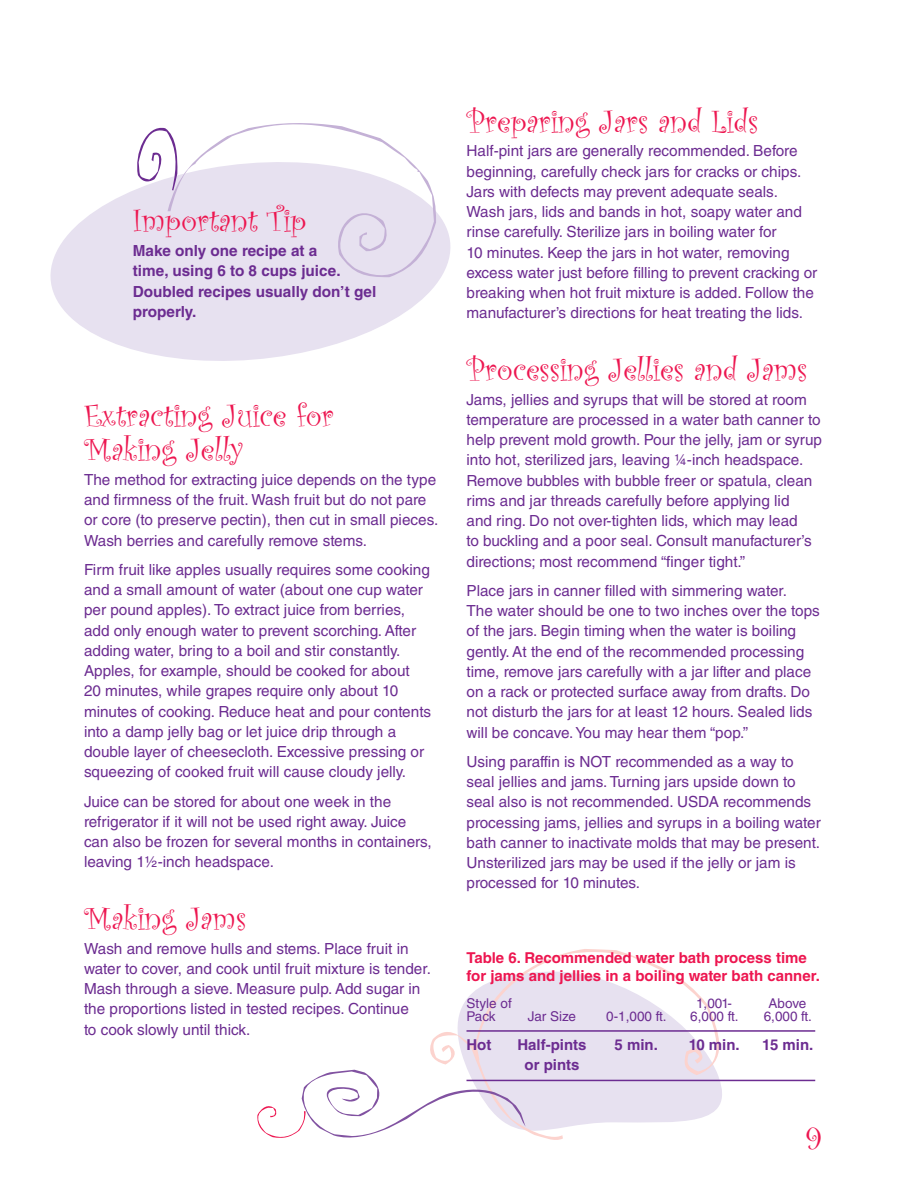
<style>
.page{position:relative;width:918px;height:1188px;background:#fff}
.page>*{position:absolute;margin:0;border:0;box-sizing:border-box;transform-origin:0 0}
.Subhead_2{font:33px/34.5px "Curlz";color:#ed1650}
.Body_text{font:15.3px/20.2px "Helvetica LT Std";color:#6c2c91}
.Body_text-2{font:700 15.3px/20.2px "Helvetica LT Std";color:#6c2c91}
.Body_text-3{font:700 15px/18px "Helvetica LT Std";color:#ed1650}
.Body_text-4{font:700 15px "Helvetica LT Std";color:#6c2c91}
.Body_text-5{font:13.5px "Helvetica LT Std";color:#6c2c91}
</style>
<div class="page">
<svg style="left:430px;top:949px;width:294px;height:191px;fill:#e7e1f0"></svg>
<svg style="left:50px;top:190px;width:401px;height:171px;fill:#e7e1f0"></svg>
<svg style="left:135px;top:127px;width:33px;height:63px"></svg>
<svg style="left:168px;top:123px;width:268px;height:163px;fill:#e7e1f0"></svg>
<hr style="left:466px;top:1030px;width:349px;height:2px;background:#6c2c91">
<hr style="left:466px;top:1080px;width:349px;height:1px;background:#6c2c91">
<svg style="left:257px;top:1070px;width:269px;height:68px"></svg>
<p class="Subhead_2" style="left:133px;top:202px;width:175px">Important Tip</p>
<p class="Body_text-2" style="left:133px;top:240px;width:245px">Make only one recipe at a<br>time, using 6 to 8 cups juice.<br>Doubled recipes usually don’t gel properly.</p>
<p class="Subhead_2" style="left:84px;top:396px;width:251px">Extracting Juice for<br>Making Jelly</p>
<p class="Body_text" style="left:84px;top:469px;width:356px">The method for extracting juice depends on the type and firmness of the fruit. Wash fruit but do not pare or core (to preserve pectin), then cut in small pieces.<br>Wash berries and carefully remove stems.</p>
<p class="Body_text" style="left:84px;top:559px;width:349px">Firm fruit like apples usually requires some cooking and a small amount of water (about one cup water per pound apples). To extract juice from berries, add only enough water to prevent scorching. After adding water, bring to a boil and stir constantly.<br>Apples, for example, should be cooked for about<br>20 minutes, while grapes require only about 10 minutes of cooking. Reduce heat and pour contents into a damp jelly bag or let juice drip through a double layer of cheesecloth. Excessive pressing or squeezing of cooked fruit will cause cloudy jelly.</p>
<p class="Body_text" style="left:84px;top:791px;width:349px">Juice can be stored for about one week in the refrigerator if it will not be used right away. Juice can also be frozen for several months in containers, leaving 1½-inch headspace.</p>
<p class="Subhead_2" style="left:84px;top:900px;width:164px">Making Jams</p>
<p class="Body_text" style="left:84px;top:938px;width:348px">Wash and remove hulls and stems. Place fruit in water to cover, and cook until fruit mixture is tender.<br>Mash through a sieve. Measure pulp. Add sugar in the proportions listed in tested recipes. Continue<br>to cook slowly until thick.</p>
<p class="Subhead_2" style="left:466px;top:102px;width:293px">Preparing Jars and Lids</p>
<p class="Body_text" style="left:466px;top:141px;width:352px">Half-pint jars are generally recommended. Before beginning, carefully check jars for cracks or chips.<br>Jars with defects may prevent adequate seals.<br>Wash jars, lids and bands in hot, soapy water and rinse carefully. Sterilize jars in boiling water for<br>10 minutes. Keep the jars in hot water, removing excess water just before filling to prevent cracking or breaking when hot fruit mixture is added. Follow the manufacturer’s directions for heat treating the lids.</p>
<p class="Subhead_2" style="left:466px;top:351px;width:342px">Processing Jellies and Jams</p>
<p class="Body_text" style="left:466px;top:389px;width:357px">Jams, jellies and syrups that will be stored at room temperature are processed in a water bath canner to help prevent mold growth. Pour the jelly, jam or syrup into hot, sterilized jars, leaving ¼-inch headspace.<br>Remove bubbles with bubble freer or spatula, clean rims and jar threads carefully before applying lid<br>and ring. Do not over-tighten lids, which may lead<br>to buckling and a poor seal. Consult manufacturer’s directions; most recommend “finger tight.”</p>
<p class="Body_text" style="left:466px;top:580px;width:355px">Place jars in canner filled with simmering water.<br>The water should be one to two inches over the tops of the jars. Begin timing when the water is boiling gently. At the end of the recommended processing time, remove jars carefully with a jar lifter and place on a rack or protected surface away from drafts. Do not disturb the jars for at least 12 hours. Sealed lids will be concave. You may hear them “pop.”</p>
<p class="Body_text" style="left:466px;top:751px;width:356px">Using paraffin is NOT recommended as a way to seal jellies and jams. Turning jars upside down to seal also is not recommended. USDA recommends processing jams, jellies and syrups in a boiling water bath canner to inactivate molds that may be present.<br>Unsterilized jars may be used if the jelly or jam is processed for 10 minutes.</p>
<p class="Body_text-3" style="left:466px;top:948px;width:355px">Table 6. Recommended water bath process time for jams and jellies in a boiling water bath canner.</p>
<p class="Body_text-5" style="left:466px;top:995px;width:47px">Style of</p>
<p class="Body_text-5" style="left:696px;top:995px;width:37px">1,001-</p>
<p class="Body_text-5" style="left:769px;top:995px;width:39px">Above</p>
<p class="Body_text-5" style="left:466px;top:1009px;width:31px">Pack</p>
<p class="Body_text-5" style="left:528px;top:1009px;width:50px">Jar Size</p>
<p class="Body_text-5" style="left:606px;top:1009px;width:62px">0-1,000 ft.</p>
<p class="Body_text-5" style="left:690px;top:1009px;width:50px">6,000 ft.</p>
<p class="Body_text-5" style="left:764px;top:1009px;width:50px">6,000 ft.</p>
<p class="Body_text-4" style="left:466px;top:1035px;width:26px">Hot</p>
<p class="Body_text-4" style="left:517px;top:1035px;width:71px">Half-pints</p>
<p class="Body_text-4" style="left:615px;top:1035px;width:45px">5 min.</p>
<p class="Body_text-4" style="left:689px;top:1035px;width:52px">10 min.</p>
<p class="Body_text-4" style="left:762px;top:1035px;width:53px">15 min.</p>
<p class="Body_text-4" style="left:525px;top:1055px;width:57px">or pints</p>
<h1 class="Subhead_2" style="left:806px;top:1119px;width:18px">9</h1>
</div>
